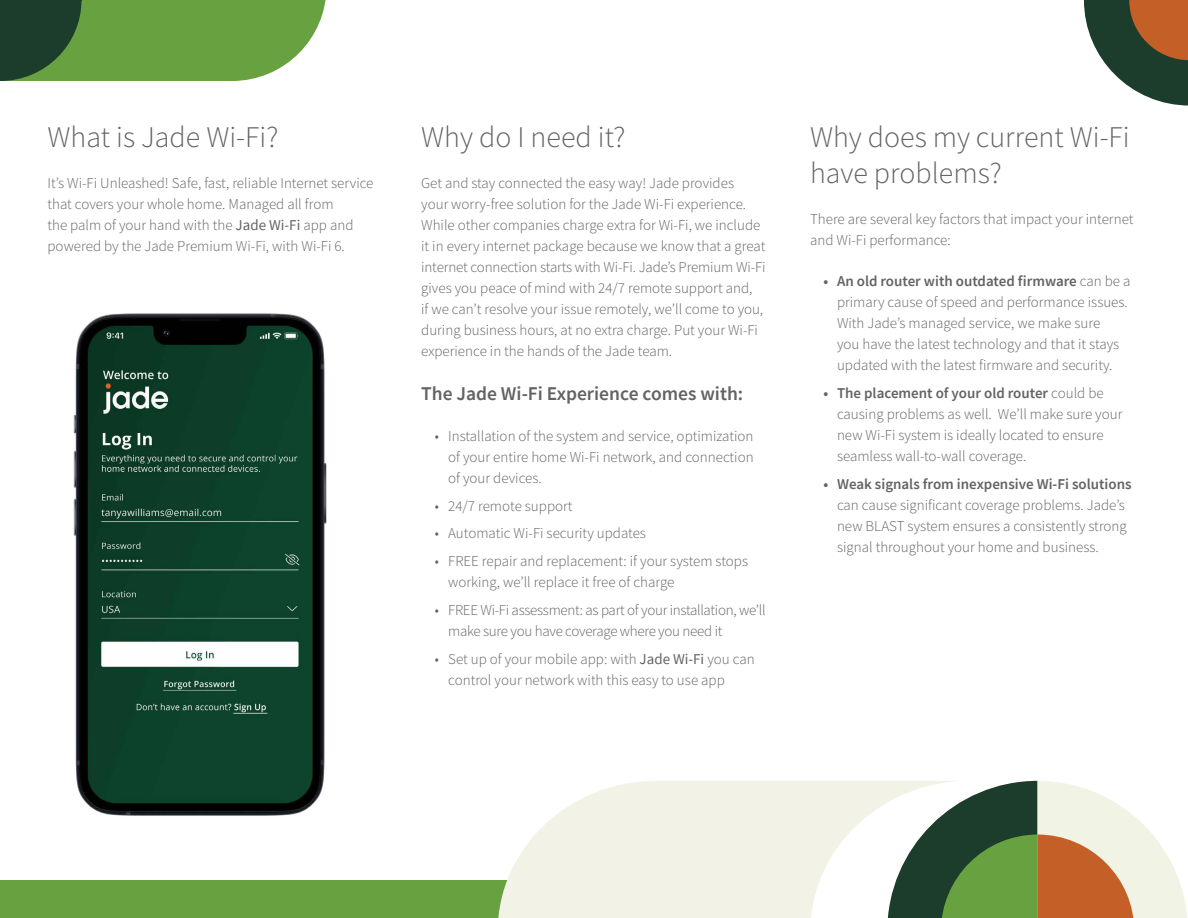
<style>
.page{position:relative;width:1188px;height:918px;background:#fff}
.page>*{position:absolute;margin:0;border:0;box-sizing:border-box;transform-origin:0 0}
.t1{font:30px/36px "Source Sans Variable";color:#656361}
.t2{font:600 19.5px "Source Sans Pro";color:#656361}
.t3{font:15px/21px "Source Sans Variable";color:#656361}
.t4{font:600 15px "Source Sans Pro";color:#656361}
.t5{font:15px/21px "Source Sans Variable";letter-spacing:-.02em;color:#656361}
.s1{font-family:"Source Sans Pro"}
.s2{font-family:"Source Sans Variable";font-weight:400}
</style>
<div class="page">
<div style="left:0;top:880px;width:585px;height:38px;background:#68a13f"></div>
<svg style="left:498px;top:781px;width:389px;height:137px;fill:#f2f2e6"></svg>
<svg style="left:887px;top:781px;width:300px;height:137px"></svg>
<svg style="left:0;top:0;width:326px;height:81px;background:#639348"></svg>
<svg style="left:1084px;top:0;width:104px;height:106px"></svg>
<img style="left:73px;top:313px;width:254px;height:503px">
<h1 class="t1" style="left:48px;top:119px;width:232px">What is Jade Wi-Fi?</h1>
<p class="t3" style="left:48px;top:173px;width:327px">It’s Wi-Fi Unleashed! Safe, fast, reliable Internet service that covers your whole home. Managed all from<br>the palm of your hand with the <span class="s1">Jade Wi-Fi</span> app and powered by the Jade Premium Wi-Fi, with Wi-Fi 6.</p>
<h1 class="t1" style="left:421px;top:119px;width:206px">Why do I need it?</h1>
<p class="t3" style="left:421px;top:173px;width:346px">Get and stay connected the easy way! Jade provides<br>your worry-free solution for the Jade Wi-Fi experience.<br>While other companies charge extra for Wi-Fi, we include it in every internet package because we know that a great internet connection starts with Wi-Fi. Jade’s Premium Wi-Fi gives you peace of mind with 24/7 remote support and,<br>if we can’t resolve your issue remotely, we’ll come to you, during business hours, at no extra charge. Put your Wi-Fi experience in the hands of the Jade team.</p>
<h2 class="t2" style="left:421px;top:380px;width:324px">The Jade Wi-Fi Experience comes with:</h2>
<p class="t3" style="left:448px;top:425px;width:307px;text-align:justify;text-indent:-14px">• Installation of the system and service, optimization of your entire home Wi-Fi network, and connection of your devices.</p>
<p class="t3" style="left:435px;top:495px;width:139px">• 24/7 remote support</p>
<p class="t3" style="left:435px;top:523px;width:213px">• Automatic Wi-Fi security updates</p>
<p class="t3" style="left:448px;top:551px;width:301px;text-indent:-14px">• FREE repair and replacement: if your system stops working, we’ll replace it free of charge</p>
<p class="t5" style="left:448px;top:599px;width:319px;text-indent:-14px">• FREE Wi-Fi assessment: as part of your installation, we’ll make sure you have coverage where you need it</p>
<p class="t3" style="left:448px;top:648px;width:308px;text-indent:-14px">• Set up of your mobile app: with <span class="s1">Jade Wi-Fi</span> you can control your network with this easy to use app</p>
<h1 class="t1" style="left:810px;top:119px;width:321px">Why does my current Wi-Fi have problems?</h1>
<p class="t3" style="left:810px;top:209px;width:325px">There are several key factors that impact your internet and Wi-Fi performance:</p>
<p class="t4" style="left:824px;top:271px;width:308px">• An old router with outdated firmware <span class="s2">can be a</span></p>
<p class="t3" style="left:837px;top:292px;width:292px">primary cause of speed and performance issues.<br>With Jade’s managed service, we make sure<br>you have the latest technology and that it stays updated with the latest firmware and security.</p>
<p class="t4" style="left:824px;top:383px;width:282px">• The placement of your old router <span class="s2">could be</span></p>
<p class="t3" style="left:837px;top:404px;width:287px">causing problems as well. We’ll make sure your new Wi-Fi system is ideally located to ensure seamless wall-to-wall coverage.</p>
<p class="t4" style="left:824px;top:474px;width:310px">• Weak signals from inexpensive Wi-Fi solutions</p>
<p class="t3" style="left:837px;top:494px;width:291px">can cause significant coverage problems. Jade’s new BLAST system ensures a consistently strong signal throughout your home and business.</p>
</div>
